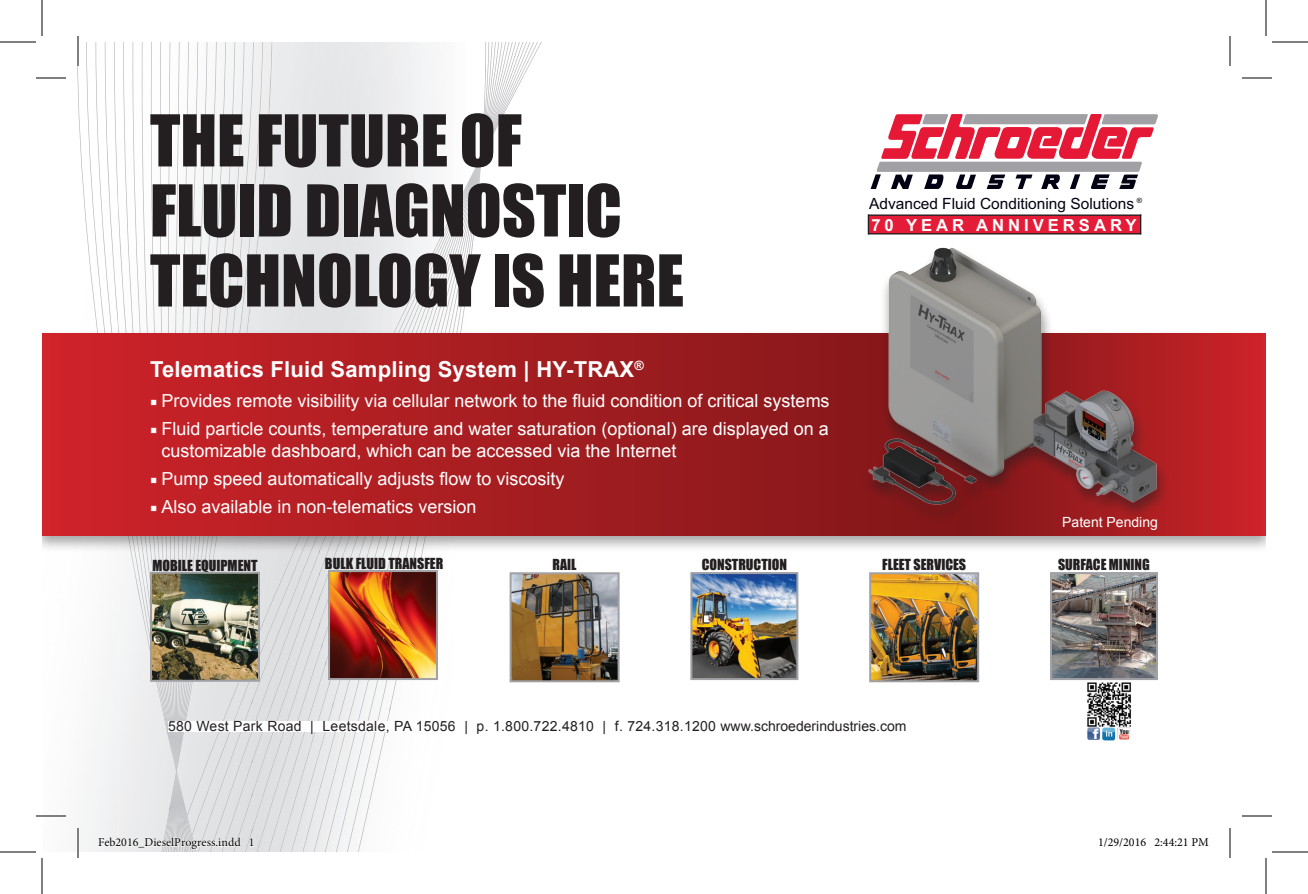
<style>
.page{position:relative;width:1308px;height:894px;background:#fff}
.page>*{position:absolute;margin:0;border:0;box-sizing:border-box;transform-origin:0 0}
.t1{font:66px/70px "Impact";color:#231f20}
.t2{font:700 22px "Arial";letter-spacing:.01em;color:#fff}
.t3{font:18px/21.6px "Arial";color:#fff}
.t4{font:700 16.6px "Arial";letter-spacing:.24em;color:#fff}
.t5{font:15.4px "Arial";color:#000012}
.t6{font:14px "Arial";letter-spacing:.02em;color:#231f20}
.t7{font:14px "Impact";color:#231f20}
.t8{font:14px "Arial";color:#fff}
.t9{font:12px "Minion Pro";color:#000}
.s1{font-family:"Minion Pro"}
</style>
<div class="page">
<svg style="left:465px;top:42px;width:77px;height:262px"></svg>
<img style="left:77px;top:66px;width:9px;height:159px">
<img style="left:86px;top:42px;width:10px;height:279px">
<img style="left:96px;top:42px;width:9px;height:287px">
<img style="left:105px;top:42px;width:13px;height:287px">
<img style="left:114px;top:42px;width:4px;height:174px">
<img style="left:453px;top:315px;width:11px;height:14px">
<img style="left:453px;top:285px;width:12px;height:30px">
<img style="left:382px;top:296px;width:41px;height:274px">
<img style="left:320px;top:627px;width:63px;height:225px">
<img style="left:453px;top:274px;width:12px;height:11px">
<img style="left:336px;top:553px;width:59px;height:179px">
<img style="left:333px;top:731px;width:4px;height:121px">
<img style="left:453px;top:255px;width:12px;height:19px">
<img style="left:332px;top:553px;width:61px;height:155px">
<img style="left:330px;top:702px;width:3px;height:150px">
<img style="left:329px;top:553px;width:63px;height:133px">
<img style="left:326px;top:682px;width:4px;height:170px">
<img style="left:453px;top:188px;width:12px;height:67px">
<img style="left:322px;top:661px;width:4px;height:191px">
<img style="left:453px;top:235px;width:12px;height:12px">
<img style="left:257px;top:643px;width:65px;height:209px">
<img style="left:253px;top:798px;width:67px;height:35px">
<img style="left:453px;top:221px;width:12px;height:14px">
<img style="left:253px;top:764px;width:67px;height:34px">
<img style="left:320px;top:554px;width:67px;height:22px">
<img style="left:263px;top:733px;width:57px;height:31px">
<img style="left:263px;top:704px;width:57px;height:29px">
<img style="left:453px;top:217px;width:12px;height:4px">
<img style="left:263px;top:677px;width:57px;height:27px">
<img style="left:453px;top:190px;width:12px;height:27px">
<img style="left:263px;top:651px;width:57px;height:26px">
<img style="left:241px;top:823px;width:12px;height:29px">
<img style="left:386px;top:212px;width:67px;height:117px">
<img style="left:263px;top:553px;width:57px;height:98px">
<img style="left:196px;top:774px;width:57px;height:49px">
<img style="left:118px;top:202px;width:5px;height:568px">
<img style="left:123px;top:42px;width:10px;height:728px">
<img style="left:133px;top:42px;width:9px;height:729px">
<img style="left:142px;top:42px;width:9px;height:729px">
<img style="left:151px;top:42px;width:9px;height:729px">
<img style="left:160px;top:42px;width:8px;height:730px">
<img style="left:168px;top:42px;width:8px;height:730px">
<img style="left:176px;top:42px;width:87px;height:732px">
<img style="left:221px;top:42px;width:51px;height:287px">
<img style="left:169px;top:553px;width:53px;height:260px">
<img style="left:162px;top:804px;width:8px;height:11px">
<div style="left:42px;top:329px;width:1224px;height:224px;background:#231f20;opacity:.4"></div>
<svg style="left:42px;top:334px;width:1224px;height:202px;background:#ac1e22"></svg>
<div style="left:860px;top:247px;width:309px;height:276px;background:#231f20;opacity:.5"></div>
<img style="left:868px;top:247px;width:290px;height:263px">
<svg style="left:871px;top:114px;width:287px;height:75px"></svg>
<div style="left:868px;top:215px;width:272px;height:18px;background:#e51c37"></div>
<hr style="left:868px;top:215px;width:273px;height:1px;background:#231f20">
<hr style="left:868px;top:233px;width:273px;height:1px;background:#231f20">
<svg style="left:868px;top:214px;width:1px;height:19px"></svg>
<svg style="left:1140px;top:214px;width:1px;height:19px"></svg>
<div style="left:168px;top:721px;width:760px;height:10px;background:#fff"></div>
<img style="left:1087px;top:682px;width:44px;height:45px">
<svg style="left:1087px;top:727px;width:43px;height:13px"></svg>
<img style="left:693px;top:575px;width:102px;height:102px">
<div style="left:690px;top:572px;width:108px;height:108px;border:2px solid #a1a1a5"></div>
<img style="left:1053px;top:575px;width:102px;height:102px">
<div style="left:1050px;top:572px;width:108px;height:108px;border:2px solid #a1a1a5"></div>
<img style="left:153px;top:575px;width:104px;height:104px">
<div style="left:150px;top:572px;width:110px;height:110px;border:2px solid #a1a1a5"></div>
<img style="left:872px;top:575px;width:104px;height:104px">
<div style="left:869px;top:572px;width:110px;height:110px;border:2px solid #a1a1a5"></div>
<img style="left:513px;top:575px;width:104px;height:104px">
<div style="left:510px;top:572px;width:110px;height:110px;border:2px solid #a1a1a5"></div>
<img style="left:331px;top:573px;width:104px;height:104px">
<div style="left:328px;top:570px;width:110px;height:110px;border:2px solid #a1a1a5"></div>
<hr style="left:36px;top:78px;width:30px;height:1px;background:#000">
<hr style="left:1242px;top:78px;width:30px;height:1px;background:#000">
<hr style="left:36px;top:816px;width:30px;height:1px;background:#000">
<hr style="left:1242px;top:816px;width:30px;height:1px;background:#000">
<hr style="left:78px;top:36px;width:1px;height:30px;background:#000">
<hr style="left:78px;top:828px;width:1px;height:30px;background:#000">
<hr style="left:1230px;top:36px;width:1px;height:30px;background:#000">
<hr style="left:1230px;top:828px;width:1px;height:30px;background:#000">
<hr style="left:0;top:42px;width:36px;height:1px;background:#000">
<hr style="left:1272px;top:42px;width:36px;height:1px;background:#000">
<hr style="left:0;top:852px;width:36px;height:1px;background:#000">
<hr style="left:1272px;top:852px;width:36px;height:1px;background:#000">
<hr style="left:42px;top:0;width:1px;height:36px;background:#000">
<hr style="left:42px;top:858px;width:1px;height:36px;background:#000">
<hr style="left:1266px;top:0;width:1px;height:36px;background:#000">
<hr style="left:1266px;top:858px;width:1px;height:36px;background:#000">
<svg style="left:98px;top:815px;width:143px;height:37px"></svg>
<svg style="left:249px;top:837px;width:9px;height:15px"></svg>
<h1 class="t1" style="left:150px;top:104px;width:536px">THE FUTURE OF<br>FLUID DIAGNOSTIC<br>TECHNOLOGY IS HERE</h1>
<p class="t2" style="left:150px;top:355px;width:495px">Telematics Fluid Sampling System | HY-TRAX<sup>®</sup></p>
<p class="t3" style="left:150px;top:390px;width:681px"><span class="s1">■</span> Provides remote visibility via cellular network to the fluid condition of critical systems</p>
<p class="t3" style="left:161px;top:418px;width:669px;text-indent:-11px"><span class="s1">■</span> Fluid particle counts, temperature and water saturation (optional) are displayed on a customizable dashboard, which can be accessed via the Internet</p>
<p class="t3" style="left:150px;top:468px;width:416px"><span class="s1">■</span> Pump speed automatically adjusts flow to viscosity</p>
<p class="t3" style="left:150px;top:496px;width:328px"><span class="s1">■</span> Also available in non-telematics version</p>
<p class="t5" style="left:869px;top:194px;width:275px">Advanced Fluid Conditioning Solutions <sup>®</sup></p>
<p class="t4" style="left:871px;top:214px;width:267px">70 YEAR ANNIVERSARY</p>
<p class="t8" style="left:1062px;top:513px;width:97px">Patent Pending</p>
<p class="t7" style="left:152px;top:554px;width:107px">MOBILE EQUIPMENT</p>
<p class="t7" style="left:325px;top:553px;width:120px">BULK FLUID TRANSFER</p>
<p class="t7" style="left:553px;top:554px;width:26px">RAIL</p>
<p class="t7" style="left:702px;top:554px;width:87px">CONSTRUCTION</p>
<p class="t7" style="left:882px;top:554px;width:86px">FLEET SERVICES</p>
<p class="t7" style="left:1058px;top:554px;width:93px">SURFACE MINING</p>
<p class="t6" style="left:168px;top:717px;width:740px">580 West Park Road | Leetsdale, PA 15056 | p. 1.800.722.4810 | f. 724.318.1200 www.schroederindustries.com</p>
<p class="t9" style="left:98px;top:834px;width:158px">Feb2016_DieselProgress.indd 1</p>
<p class="t9" style="left:1098px;top:834px;width:112px">1/29/2016 2:44:21 PM</p>
</div>
